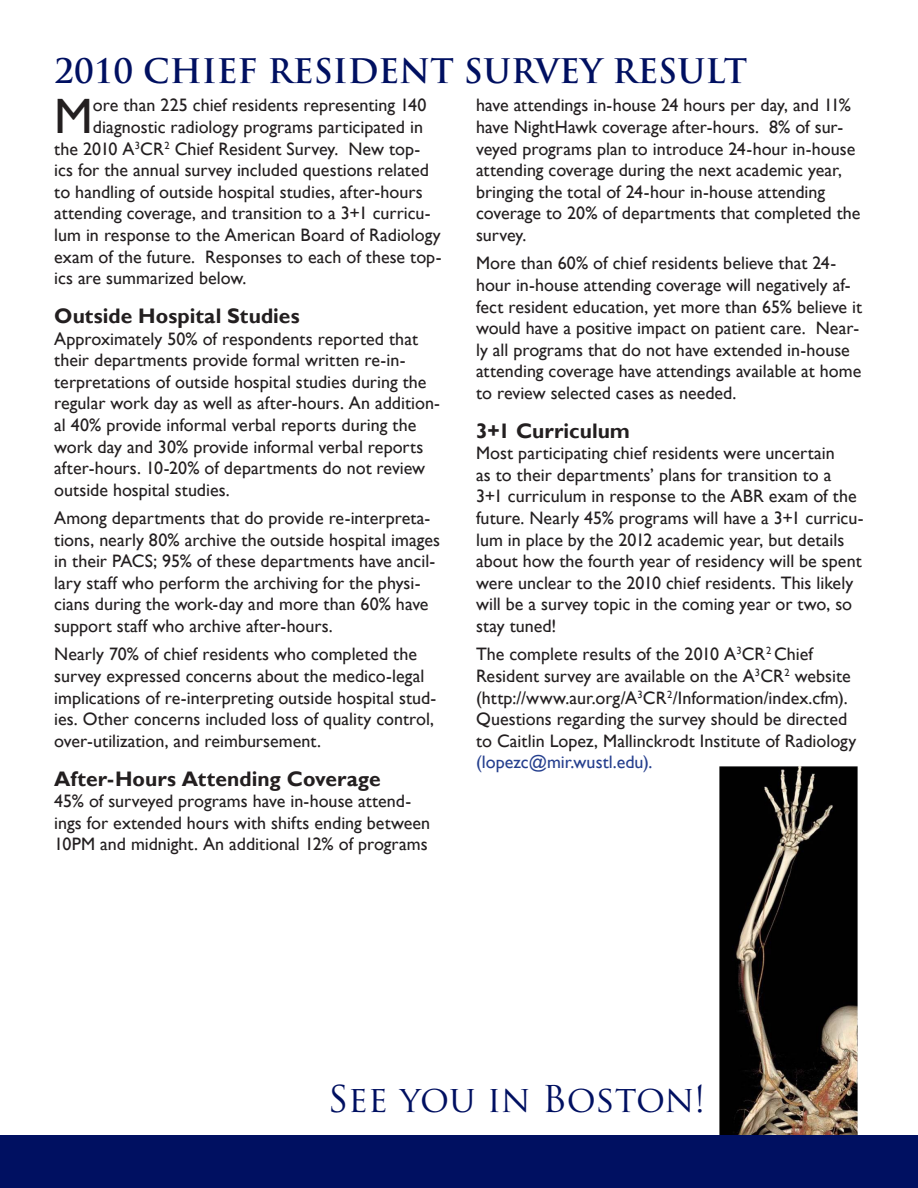
<style>
.page{position:relative;width:918px;height:1188px;background:#fff}
.page>*{position:absolute;margin:0;border:0;box-sizing:border-box;transform-origin:0 0}
.t1{font:49.65px "Gill Sans";color:#231f20}
.t2{font:36px "Trajan Pro";color:#001061}
.t3{font:700 33px "Trajan Pro";color:#001061}
.t4{font:700 21px "Gill Sans";color:#231f20}
.t5{font:18px/21.6px "Gill Sans";color:#231f20}
.s1{color:#253f8e}
</style>
<div class="page">
<img style="left:719px;top:767px;width:138px;height:369px">
<div style="left:0;top:1136px;width:918px;height:52px;background:#001061"></div>
<p class="t3" style="left:54px;top:51px;width:695px">2010 CHIEF RESIDENT SURVEY RESULT</p>
<p class="t1" style="left:54px;top:87px;width:40px">M</p>
<p class="t5" style="left:93px;top:95px;width:335px">ore than 225 chief residents representing 140</p>
<p class="t5" style="left:93px;top:117px;width:332px">diagnostic radiology programs participated in</p>
<p class="t5" style="left:54px;top:138px;width:368px">the 2010 A<sup>3</sup>CR<sup>2</sup> Chief Resident Survey. New top-</p>
<p class="t5" style="left:54px;top:160px;width:376px">ics for the annual survey included questions related</p>
<p class="t5" style="left:54px;top:181px;width:370px">to handling of outside hospital studies, after-hours</p>
<p class="t5" style="left:54px;top:203px;width:378px">attending coverage, and transition to a 3+1 curricu-</p>
<p class="t5" style="left:54px;top:225px;width:388px">lum in response to the American Board of Radiology</p>
<p class="t5" style="left:54px;top:246px;width:389px">exam of the future. Responses to each of these top-</p>
<p class="t5" style="left:54px;top:268px;width:194px">ics are summarized below.</p>
<p class="t4" style="left:54px;top:303px;width:247px">Outside Hospital Studies</p>
<p class="t5" style="left:54px;top:328px;width:387px">Approximately 50% of respondents reported that their departments provide formal written re-in&shy;terpretations of outside hospital studies during the regular work day as well as after-hours. An addition&shy;al 40% provide informal verbal reports during the work day and 30% provide informal verbal reports after-hours. 10-20% of departments do not review outside hospital studies.</p>
<p class="t5" style="left:54px;top:508px;width:387px">Among departments that do provide re-interpreta&shy;tions, nearly 80% archive the outside hospital images in their PACS; 95% of these departments have ancil&shy;lary staff who perform the archiving for the physi&shy;cians during the work-day and more than 60% have support staff who archive after-hours.</p>
<p class="t5" style="left:54px;top:644px;width:384px">Nearly 70% of chief residents who completed the survey expressed concerns about the medico-legal implications of re-interpreting outside hospital stud&shy;ies. Other concerns included loss of quality control, over-utilization, and reimbursement.</p>
<p class="t4" style="left:54px;top:766px;width:328px">After-Hours Attending Coverage</p>
<p class="t5" style="left:54px;top:791px;width:378px">45% of surveyed programs have in-house attend&shy;ings for extended hours with shifts ending between<br>10PM and midnight. An additional 12% of programs</p>
<p class="t5" style="left:476px;top:95px;width:386px">have attendings in-house 24 hours per day, and 11% have NightHawk coverage after-hours. 8% of sur&shy;veyed programs plan to introduce 24-hour in-house attending coverage during the next academic year, bringing the total of 24-hour in-house attending coverage to 20% of departments that completed the survey.</p>
<p class="t5" style="left:476px;top:253px;width:388px">More than 60% of chief residents believe that 24- hour in-house attending coverage will negatively af&shy;fect resident education, yet more than 65% believe it would have a positive impact on patient care. Near&shy;ly all programs that do not have extended in-house attending coverage have attendings available at home to review selected cases as needed.</p>
<p class="t4" style="left:476px;top:418px;width:156px">3+1 Curriculum</p>
<p class="t5" style="left:476px;top:443px;width:389px">Most participating chief residents were uncertain<br>as to their departments’ plans for transition to a<br>3+1 curriculum in response to the ABR exam of the future. Nearly 45% programs will have a 3+1 curricu&shy;lum in place by the 2012 academic year, but details about how the fourth year of residency will be spent were unclear to the 2010 chief residents. This likely will be a survey topic in the coming year or two, so stay tuned!</p>
<p class="t5" style="left:476px;top:644px;width:382px">The complete results of the 2010 A<sup>3</sup>CR<sup>2</sup> Chief Resident survey are available on the A<sup>3</sup>CR<sup>2</sup> website (http://www.aur.org/A<sup>3</sup>CR<sup>2</sup>/Information/index.cfm).<br>Questions regarding the survey should be directed to Caitlin Lopez, Mallinckrodt Institute of Radiology <span class="s1">(lopezc@mir.wustl.edu).</span></p>
<p class="t2" style="left:328px;top:1076px;width:379px">See you in Boston!</p>
</div>
